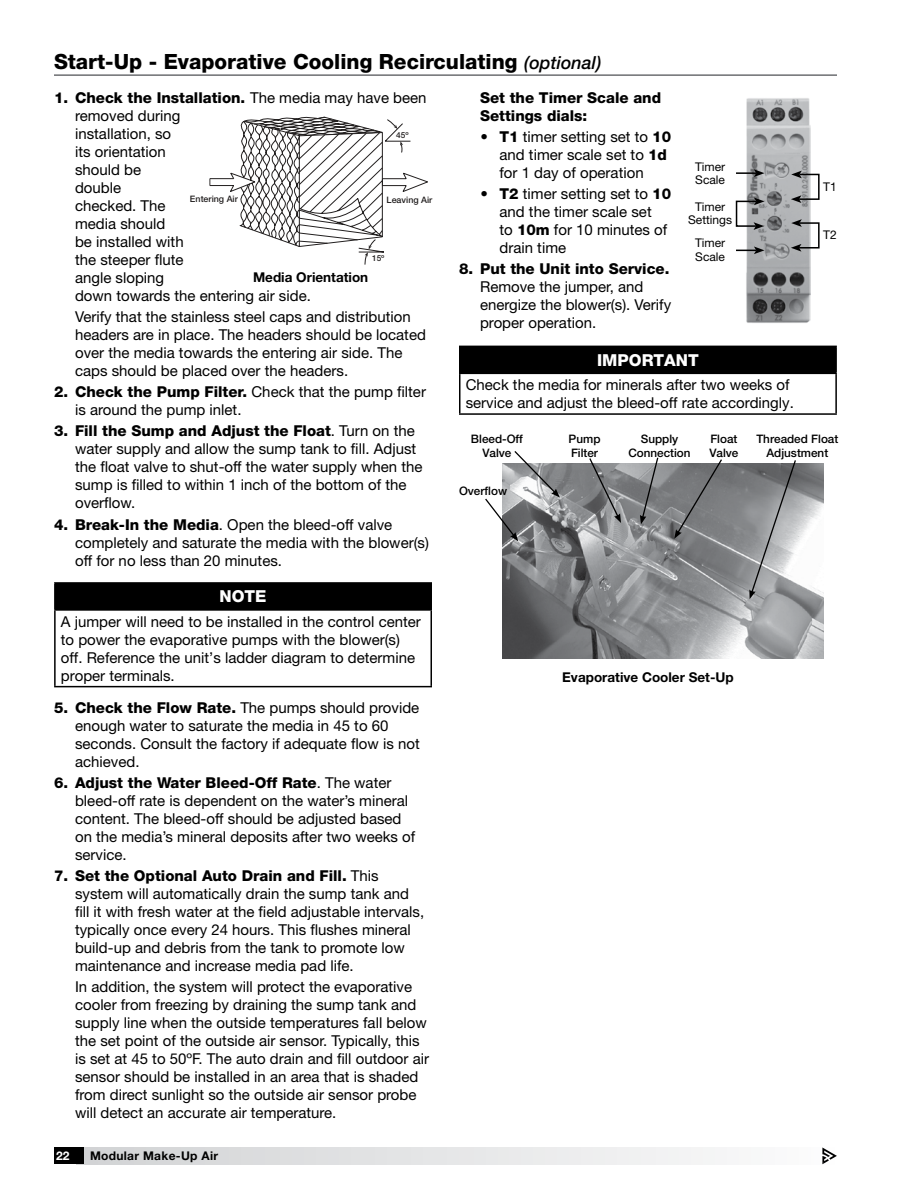
<style>
.page{position:relative;width:918px;height:1188px;background:#fff}
.page>*{position:absolute;margin:0;border:0;box-sizing:border-box;transform-origin:0 0}
.t1{font:800 21px "Helvetica Neue LT Std";color:#000}
.t2{font:800 16.5px "Helvetica Neue LT Std";color:#fff}
.t3{font:15px/18px "Helvetica Neue LT Std";color:#000}
.t4{font:800 15px/18px "Helvetica Neue LT Std";color:#000}
.t5{font:700 13.5px "Helvetica Neue LT Std";color:#000}
.t6{font:12px/13.5px "Helvetica Neue LT Std";color:#000}
.t7{font:700 12px "Helvetica Neue LT Std";letter-spacing:.025em;color:#000}
.t8{font:700 12px "Helvetica Neue LT Std";color:#fff}
.t9{font:500 11.7px/14.1px "Helvetica Neue LT Std";color:#000;text-align:center}
.t10{font:500 8.85px "Helvetica Neue LT Std";color:#221f1f}
.t11{font:500 8.25px "Helvetica Neue LT Std";color:#221f1f}
.s1{font-weight:500;font-style:italic;font-size:18px}
.s2{font-weight:800}
</style>
<div class="page">
<div style="left:77px;top:1148px;width:760px;height:16px;background:linear-gradient(to right,#d1d2d4,#fcfcfc)"></div>
<div style="left:54px;top:1148px;width:30px;height:16px;background:#000"></div>
<svg style="left:822px;top:1148px;width:15px;height:16px"></svg>
<div style="left:460px;top:346px;width:376px;height:27px;background:#000"></div>
<hr style="left:459px;top:346px;width:378px;height:1px;background:#000">
<svg style="left:459px;top:347px;width:1px;height:26px"></svg>
<hr style="left:835px;top:347px;width:2px;height:26px;background:#000">
<hr style="left:459px;top:373px;width:378px;height:1px;background:#000">
<hr style="left:459px;top:374px;width:1px;height:39px;background:#000">
<hr style="left:835px;top:374px;width:2px;height:39px;background:#000">
<hr style="left:459px;top:413px;width:378px;height:2px;background:#000">
<svg style="left:209px;top:117px;width:219px;height:148px"></svg>
<img style="left:502px;top:463px;width:321px;height:196px">
<svg style="left:485px;top:451px;width:75px;height:90px"></svg>
<svg style="left:749px;top:460px;width:48px;height:139px;background:#9b9d9f"></svg>
<svg style="left:588px;top:458px;width:33px;height:65px;background:#86888a"></svg>
<svg style="left:640px;top:457px;width:19px;height:67px"></svg>
<svg style="left:674px;top:459px;width:49px;height:80px;background:#7c7d80"></svg>
<div style="left:55px;top:583px;width:376px;height:27px;background:#000"></div>
<hr style="left:54px;top:582px;width:378px;height:2px;background:#000">
<hr style="left:54px;top:584px;width:2px;height:25px;background:#000">
<hr style="left:430px;top:584px;width:2px;height:25px;background:#000">
<hr style="left:54px;top:609px;width:378px;height:2px;background:#000">
<hr style="left:54px;top:611px;width:2px;height:75px;background:#000">
<hr style="left:430px;top:611px;width:2px;height:75px;background:#000">
<hr style="left:54px;top:686px;width:378px;height:1px;background:#000">
<img style="left:745px;top:98px;width:65px;height:225px">
<hr style="left:736px;top:172px;width:20px;height:2px;background:#000">
<svg style="left:754px;top:169px;width:10px;height:8px"></svg>
<div style="left:736px;top:201px;width:21px;height:26px;border:2px solid #000"></div>
<svg style="left:754px;top:222px;width:10px;height:8px"></svg>
<svg style="left:754px;top:198px;width:10px;height:7px"></svg>
<svg style="left:736px;top:246px;width:28px;height:8px"></svg>
<div style="left:798px;top:174px;width:22px;height:26px;border:2px solid #000"></div>
<svg style="left:791px;top:171px;width:11px;height:7px"></svg>
<svg style="left:791px;top:195px;width:10px;height:8px"></svg>
<div style="left:798px;top:222px;width:22px;height:27px;border:2px solid #000"></div>
<svg style="left:791px;top:219px;width:11px;height:8px"></svg>
<svg style="left:791px;top:244px;width:10px;height:8px"></svg>
<hr style="left:54px;top:74px;width:783px;height:2px;background:#6d6e71">
<h1 class="t1" style="left:54px;top:49px;width:549px">Start-Up - Evaporative Cooling Recirculating <span class="s1">(optional)</span></h1>
<p class="t3" style="left:75px;top:88px;width:353px;text-indent:-21px"><span class="s2">1. Check the Installation.</span> The media may have been removed during<br>installation, so<br>its orientation<br>should be<br>double<br>checked. The<br>media should<br>be installed with<br>the steeper flute<br>angle sloping<br>down towards the entering air side.</p>
<p class="t3" style="left:75px;top:307px;width:352px">Verify that the stainless steel caps and distribution headers are in place. The headers should be located over the media towards the entering air side. The caps should be placed over the headers.</p>
<p class="t3" style="left:75px;top:383px;width:352px;text-indent:-21px"><span class="s2">2. Check the Pump Filter.</span> Check that the pump filter is around the pump inlet.</p>
<p class="t3" style="left:75px;top:422px;width:349px;text-indent:-21px"><span class="s2">3. Fill the Sump and Adjust the Float</span>. Turn on the water supply and allow the sump tank to fill. Adjust the float valve to shut-off the water supply when the sump is filled to within 1 inch of the bottom of the overflow.</p>
<p class="t3" style="left:75px;top:515px;width:355px;text-indent:-21px"><span class="s2">4. Break-In the Media</span>. Open the bleed-off valve completely and saturate the media with the blower(s) off for no less than 20 minutes.</p>
<p class="t11" style="left:396px;top:130px;width:14px">45º</p>
<p class="t10" style="left:190px;top:194px;width:49px">Entering Air</p>
<p class="t10" style="left:387px;top:195px;width:47px">Leaving Air</p>
<p class="t11" style="left:372px;top:254px;width:14px">15º</p>
<p class="t5" style="left:253px;top:269px;width:117px">Media Orientation</p>
<p class="t2" style="left:220px;top:587px;width:49px">NOTE</p>
<p class="t3" style="left:61px;top:612px;width:362px">A jumper will need to be installed in the control center to power the evaporative pumps with the blower(s) off. Reference the unit’s ladder diagram to determine proper terminals.</p>
<p class="t3" style="left:75px;top:698px;width:346px;text-indent:-21px"><span class="s2">5. Check the Flow Rate.</span> The pumps should provide enough water to saturate the media in 45 to 60 seconds. Consult the factory if adequate flow is not achieved.</p>
<p class="t3" style="left:75px;top:773px;width:342px;text-indent:-21px"><span class="s2">6. Adjust the Water Bleed-Off Rate</span>. The water bleed-off rate is dependent on the water’s mineral content. The bleed-off should be adjusted based on the media’s mineral deposits after two weeks of service.</p>
<p class="t3" style="left:75px;top:867px;width:351px;text-indent:-21px"><span class="s2">7. Set the Optional Auto Drain and Fill.</span> This system will automatically drain the sump tank and fill it with fresh water at the field adjustable intervals, typically once every 24 hours. This flushes mineral build-up and debris from the tank to promote low maintenance and increase media pad life.</p>
<p class="t3" style="left:75px;top:978px;width:356px">In addition, the system will protect the evaporative cooler from freezing by draining the sump tank and supply line when the outside temperatures fall below the set point of the outside air sensor. Typically, this is set at 45 to 50ºF. The auto drain and fill outdoor air sensor should be installed in an area that is shaded from direct sunlight so the outside air sensor probe will detect an accurate air temperature.</p>
<p class="t8" style="left:56px;top:1148px;width:15px">22</p>
<p class="t7" style="left:90px;top:1148px;width:130px">Modular Make-Up Air</p>
<p class="t4" style="left:480px;top:88px;width:183px">Set the Timer Scale and<br>Settings dials:</p>
<p class="t3" style="left:500px;top:127px;width:173px;text-indent:-19px"><span class="s2">• T1</span> timer setting set to <span class="s2">10 </span>and timer scale set to <span class="s2">1d </span>for 1 day of operation</p>
<p class="t3" style="left:500px;top:185px;width:173px;text-indent:-19px"><span class="s2">• T2</span> timer setting set to <span class="s2">10 </span>and the timer scale set<br>to <span class="s2">10m</span> for 10 minutes of drain time</p>
<p class="t4" style="left:459px;top:260px;width:212px">8. Put the Unit into Service.</p>
<p class="t3" style="left:480px;top:278px;width:193px">Remove the jumper, and energize the blower(s). Verify proper operation.</p>
<p class="t6" style="left:695px;top:160px;width:32px">Timer<br>Scale</p>
<p class="t6" style="left:688px;top:200px;width:46px;text-align:center">Timer<br>Settings</p>
<p class="t6" style="left:695px;top:236px;width:32px">Timer<br>Scale</p>
<p class="t2" style="left:597px;top:350px;width:103px">IMPORTANT</p>
<p class="t3" style="left:466px;top:376px;width:330px">Check the media for minerals after two weeks of service and adjust the bleed-off rate accordingly.</p>
<p class="t6" style="left:823px;top:180px;width:15px">T1</p>
<p class="t6" style="left:823px;top:228px;width:15px">T2</p>
<p class="t9" style="left:471px;top:431px;width:54px">Bleed-Off<br>Valve</p>
<p class="t9" style="left:459px;top:484px;width:50px">Overflow</p>
<p class="t9" style="left:628px;top:431px;width:64px">Supply<br>Connection</p>
<p class="t9" style="left:709px;top:431px;width:31px;text-align:left">Float<br>Valve</p>
<p class="t9" style="left:569px;top:431px;width:33px;text-align:left">Pump<br>Filter</p>
<p class="t9" style="left:756px;top:431px;width:83px">Threaded Float<br>Adjustment</p>
<p class="t5" style="left:562px;top:668px;width:173px">Evaporative Cooler Set-Up</p>
</div>
